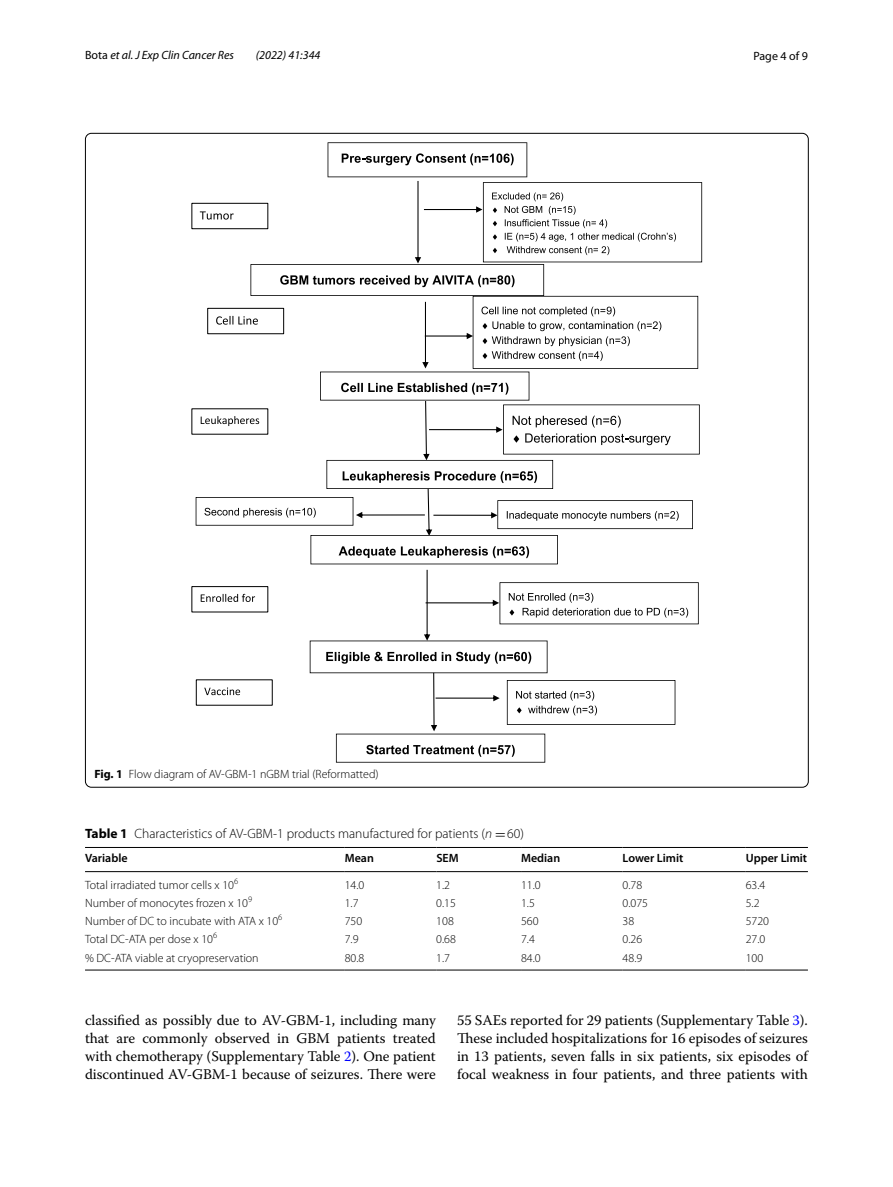
<style>
.page{position:relative;width:893px;height:1187px;background:#fff}
.page>*{position:absolute;margin:0;border:0;box-sizing:border-box;transform-origin:0 0}
.t1{font:14.7px/18px "Warnock Pro";letter-spacing:-.005em;color:#000;text-align:justify}
.t2{font:300 13.5px "Myriad Pro";color:#000}
.t3{font:300 12px "Myriad Pro";color:#000}
.t4{font:600 12px "Myriad Pro";color:#000}
.t5{font:italic 12px "Myriad Pro";color:#000}
.t6{font:12px "Myriad Pro";color:#000}
.s1{font-style:normal}
.s2{font-weight:700}
.s3{font-style:italic}
.s4{font-family:"MTSY";font-weight:400}
.s5{color:#00f}
</style>
<div class="page">
<svg style="left:310px;top:570px;width:389px;height:192px"></svg>
<svg style="left:196px;top:142px;width:506px;height:422px"></svg>
<div style="left:192px;top:586px;width:76px;height:26px;border:1px solid #000"></div>
<svg style="left:201px;top:594px;width:54px;height:8px"></svg>
<svg style="left:204px;top:687px;width:36px;height:8px"></svg>
<hr style="left:85px;top:847px;width:260px;height:1px;background:#000">
<hr style="left:85px;top:871px;width:260px;height:1px;background:#000">
<hr style="left:345px;top:847px;width:91px;height:1px;background:#000">
<hr style="left:345px;top:871px;width:91px;height:1px;background:#000">
<hr style="left:436px;top:847px;width:85px;height:1px;background:#000">
<hr style="left:436px;top:871px;width:85px;height:1px;background:#000">
<hr style="left:521px;top:847px;width:102px;height:1px;background:#000">
<hr style="left:521px;top:871px;width:102px;height:1px;background:#000">
<hr style="left:623px;top:847px;width:123px;height:1px;background:#000">
<hr style="left:623px;top:871px;width:123px;height:1px;background:#000">
<hr style="left:746px;top:847px;width:62px;height:1px;background:#000">
<hr style="left:746px;top:871px;width:62px;height:1px;background:#000">
<hr style="left:85px;top:969px;width:260px;height:1px;background:#000">
<hr style="left:345px;top:969px;width:91px;height:1px;background:#000">
<hr style="left:436px;top:969px;width:85px;height:1px;background:#000">
<hr style="left:521px;top:969px;width:102px;height:1px;background:#000">
<hr style="left:623px;top:969px;width:123px;height:1px;background:#000">
<hr style="left:746px;top:969px;width:62px;height:1px;background:#000">
<p class="t5" style="left:85px;top:48px;width:150px"><span class="s1">Bota</span> et al. J Exp Clin Cancer Res</p>
<p class="t5" style="left:256px;top:48px;width:66px">(2022) 41:344</p>
<p class="t6" style="left:753px;top:48px;width:56px">Page 4 of 9</p>
<p class="t3" style="left:94px;top:767px;width:286px"><span class="s2">Fig. 1</span> Flow diagram of AV-GBM-1 nGBM trial (Reformatted)</p>
<p class="t2" style="left:85px;top:825px;width:440px"><span class="s2">Table 1</span> Characteristics of AV-GBM-1 products manufactured for patients (<span class="s3">n</span> <span class="s4">=</span>60)</p>
<p class="t4" style="left:85px;top:850px;width:44px">Variable</p>
<p class="t4" style="left:345px;top:850px;width:31px">Mean</p>
<p class="t4" style="left:436px;top:850px;width:24px">SEM</p>
<p class="t4" style="left:521px;top:850px;width:41px">Median</p>
<p class="t4" style="left:623px;top:850px;width:62px">Lower Limit</p>
<p class="t4" style="left:746px;top:850px;width:63px">Upper Limit</p>
<p class="t3" style="left:85px;top:878px;width:155px">Total irradiated tumor cells x 10<sup>6</sup></p>
<p class="t3" style="left:345px;top:878px;width:21px">14.0</p>
<p class="t3" style="left:436px;top:878px;width:15px">1.2</p>
<p class="t3" style="left:521px;top:878px;width:21px">11.0</p>
<p class="t3" style="left:623px;top:878px;width:21px">0.78</p>
<p class="t3" style="left:746px;top:878px;width:21px">63.4</p>
<p class="t3" style="left:85px;top:896px;width:169px">Number of monocytes frozen x 10<sup>9</sup></p>
<p class="t3" style="left:345px;top:896px;width:15px">1.7</p>
<p class="t3" style="left:436px;top:896px;width:21px">0.15</p>
<p class="t3" style="left:521px;top:896px;width:15px">1.5</p>
<p class="t3" style="left:623px;top:896px;width:27px">0.075</p>
<p class="t3" style="left:746px;top:896px;width:15px">5.2</p>
<p class="t3" style="left:85px;top:914px;width:199px">Number of DC to incubate with ATA x 10<sup>6</sup></p>
<p class="t3" style="left:345px;top:914px;width:19px">750</p>
<p class="t3" style="left:436px;top:914px;width:19px">108</p>
<p class="t3" style="left:521px;top:914px;width:19px">560</p>
<p class="t3" style="left:623px;top:914px;width:13px">38</p>
<p class="t3" style="left:746px;top:914px;width:25px">5720</p>
<p class="t3" style="left:85px;top:932px;width:134px">Total DC-ATA per dose x 10<sup>6</sup></p>
<p class="t3" style="left:345px;top:932px;width:15px">7.9</p>
<p class="t3" style="left:436px;top:932px;width:21px">0.68</p>
<p class="t3" style="left:521px;top:932px;width:15px">7.4</p>
<p class="t3" style="left:623px;top:932px;width:21px">0.26</p>
<p class="t3" style="left:746px;top:932px;width:21px">27.0</p>
<p class="t3" style="left:85px;top:950px;width:175px">% DC-ATA viable at cryopreservation</p>
<p class="t3" style="left:345px;top:950px;width:21px">80.8</p>
<p class="t3" style="left:436px;top:950px;width:15px">1.7</p>
<p class="t3" style="left:521px;top:950px;width:21px">84.0</p>
<p class="t3" style="left:623px;top:950px;width:21px">48.9</p>
<p class="t3" style="left:746px;top:950px;width:19px">100</p>
<p class="t1" style="left:85px;top:1010px;width:352px">classified as possibly due to AV-GBM-1, including many that are commonly observed in GBM patients treated with chemotherapy (Supplementary Table <span class="s5">2</span>). One patient discontinued AV-GBM-1 because of seizures. There were</p>
<p class="t1" style="left:457px;top:1010px;width:352px">55 SAEs reported for 29 patients (Supplementary Table <span class="s5">3</span>).<br>These included hospitalizations for 16 episodes of seizures in 13 patients, seven falls in six patients, six episodes of focal weakness in four patients, and three patients with</p>
</div>
